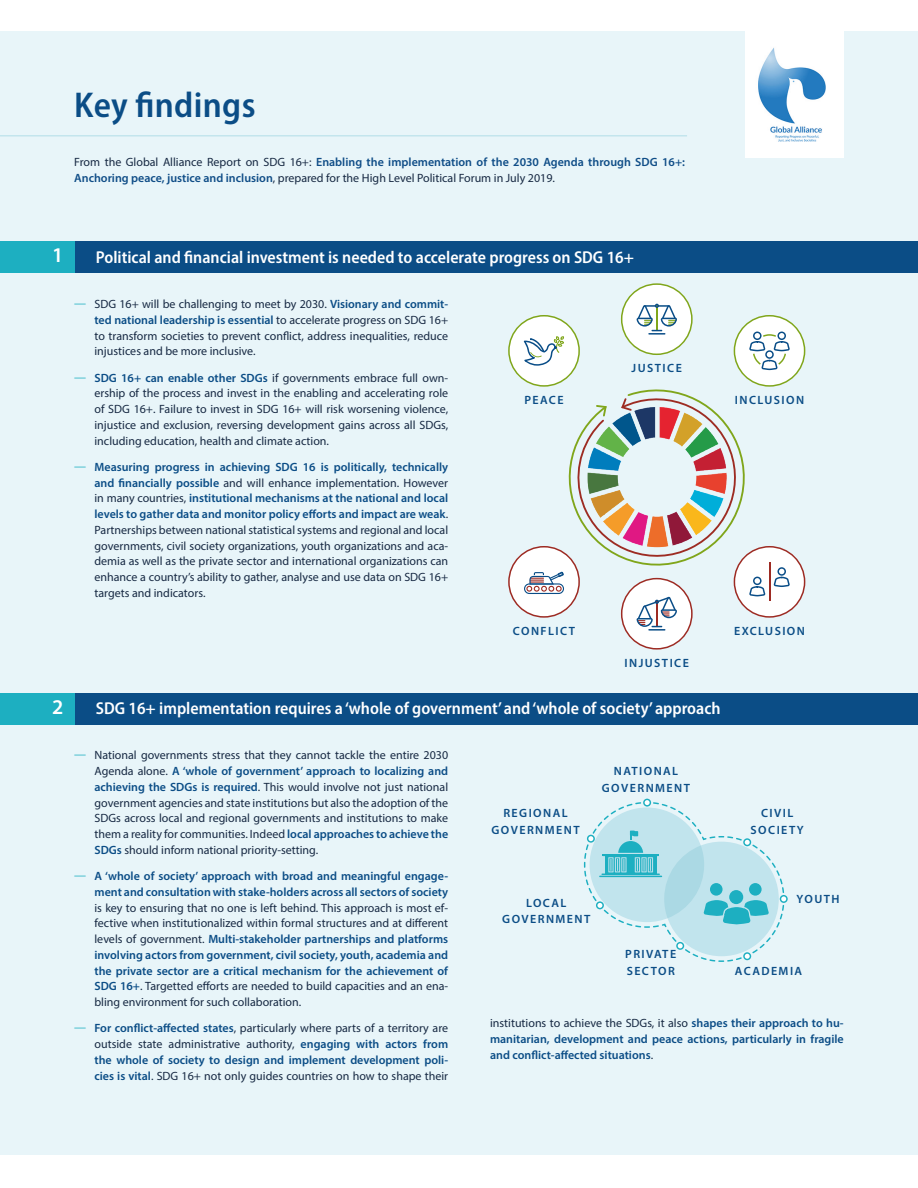
<style>
.page{position:relative;width:918px;height:1188px;background:#fff}
.page>*{position:absolute;margin:0;border:0;box-sizing:border-box;transform-origin:0 0}
.t1{font:600 semi-condensed 36px "Myriad Pro";letter-spacing:.01em;color:#0b4d86}
.t2{font:600 21px "Myriad Pro";color:#fff}
.t3{font:600 semi-condensed 17.25px "Myriad Pro";color:#fff}
.t4{font:12px/15.8px "Myriad Pro";color:#172943;text-align:justify}
.t5{font:600 12px/15.8px "Myriad Pro";letter-spacing:.005em;color:#0b4d86;text-align:right}
.t6{font:600 12px/15.8px "Myriad Pro";color:#0f4d87}
.t7{font:600 12px/16.5px "Myriad Pro";letter-spacing:.12em;color:#0b4d86;text-align:center}
.s1{font-weight:400;color:#172943}
.s2{color:#1dafc1}
.s3{font-weight:600;color:#0b4d86}
.s4{font-weight:400;color:#1dafc1}
</style>
<div class="page">
<div style="left:0;top:31px;width:918px;height:1124px;background:#e8f5f9"></div>
<div style="left:74px;top:242px;width:844px;height:31px;background:#0b4d86"></div>
<div style="left:74px;top:693px;width:844px;height:31px;background:#0b4d86"></div>
<div style="left:0;top:242px;width:74px;height:31px;background:#1dafc1"></div>
<div style="left:0;top:693px;width:74px;height:31px;background:#1dafc1"></div>
<svg style="left:508px;top:283px;width:297px;height:367px"></svg>
<div style="left:746px;top:31px;width:98px;height:127px;background:#fff"></div>
<img style="left:758px;top:47px;width:68px;height:95px">
<hr style="left:0;top:135px;width:687px;height:1px;background:#c3e5ed">
<svg style="left:584px;top:799px;width:204px;height:163px"></svg>
<h1 class="t1" style="left:74px;top:82px;width:183px">Key findings</h1>
<p class="t6" style="left:74px;top:154px;width:612px"><span class="s1">From the Global Alliance Report on SDG 16+:</span> Enabling the implementation of the 2030 Agenda through SDG 16+:<br>Anchoring peace, justice and inclusion<span class="s1">, prepared for the High Level Political Forum in July 2019.</span></p>
<h2 class="t2" style="left:52px;top:242px;width:13px">1</h2>
<h3 class="t3" style="left:96px;top:246px;width:540px">Political and financial investment is needed to accelerate progress on SDG 16+</h3>
<p class="t4" style="left:94px;top:296px;width:355px;text-indent:-20px"><span class="s2">—</span> SDG 16+ will be challenging to meet by 2030. <span class="s3">Visionary and commit&shy;ted national leadership is essential</span> to accelerate progress on SDG 16+ to transform societies to prevent conflict, address inequalities, reduce injustices and be more inclusive.</p>
<p class="t4" style="left:94px;top:369px;width:355px;text-indent:-20px"><span class="s2">—</span> <span class="s3">SDG 16+ can enable other SDGs</span> if governments embrace full own&shy;ership of the process and invest in the enabling and accelerating role of SDG 16+. Failure to invest in SDG 16+ will risk worsening violence, injustice and exclusion, reversing development gains across all SDGs, including education, health and climate action.</p>
<p class="t4" style="left:94px;top:459px;width:355px;text-indent:-20px"><span class="s2">—</span> <span class="s3">Measuring progress in achieving SDG 16 is politically, technically and financially possible</span> and will enhance implementation. However in many countries, <span class="s3">institutional mechanisms at the national and local levels to gather data and monitor policy efforts and impact are weak</span>.<br>Partnerships between national statistical systems and regional and local governments, civil society organizations, youth organizations and aca&shy;demia as well as the private sector and international organizations can enhance a country’s ability to gather, analyse and use data on SDG 16+ targets and indicators.</p>
<p class="t5" style="left:524px;top:392px;width:41px">PEACE</p>
<p class="t7" style="left:632px;top:360px;width:52px">JUSTICE</p>
<p class="t7" style="left:513px;top:622px;width:64px">CONFLICT</p>
<p class="t7" style="left:625px;top:654px;width:66px">INJUSTICE</p>
<h2 class="t2" style="left:52px;top:694px;width:13px">2</h2>
<h3 class="t3" style="left:96px;top:697px;width:626px">SDG 16+ implementation requires a ‘whole of government’ and ‘whole of society’ approach</h3>
<p class="t7" style="left:735px;top:391px;width:71px">INCLUSION</p>
<p class="t7" style="left:734px;top:622px;width:72px">EXCLUSION</p>
<p class="t4" style="left:94px;top:747px;width:355px;text-indent:-20px"><span class="s2">—</span> National governments stress that they cannot tackle the entire 2030<br>Agenda alone. <span class="s3">A ‘whole of government’ approach to localizing and achieving the SDGs is required</span>. This would involve not just national government agencies and state institutions but also the adoption of the SDGs across local and regional governments and institutions to make them a reality for communities. Indeed <span class="s3">local approaches to achieve the SDGs</span> should inform national priority-setting.</p>
<p class="t5" style="left:74px;top:868px;width:375px"><span class="s4">—</span> A ‘whole of society’ approach with broad and meaningful engage&shy;ment and consultation with stake-holders across all sectors of society</p>
<p class="t4" style="left:94px;top:900px;width:355px">is key to ensuring that no one is left behind. This approach is most ef&shy;fective when institutionalized within formal structures and at different levels of government. <span class="s3">Multi-stakeholder partnerships and platforms involving actors from government, civil society, youth, academia and the private sector are a critical mechanism for the achievement of SDG 16+</span>. Targetted efforts are needed to build capacities and an ena&shy;bling environment for such collaboration.</p>
<p class="t4" style="left:94px;top:1020px;width:355px;text-indent:-20px"><span class="s2">—</span> <span class="s3">For conflict-affected states</span>, particularly where parts of a territory are outside state administrative authority, <span class="s3">engaging with actors from the whole of society to design and implement development poli&shy;cies is vital</span>. SDG 16+ not only guides countries on how to shape their</p>
<p class="t5" style="left:490px;top:1015px;width:355px;text-align:justify"><span class="s1">institutions to achieve the SDGs, it also</span> shapes their approach to hu&shy;manitarian, development and peace actions, particularly in fragile and conflict-affected situations<span class="s1">.</span></p>
<p class="t7" style="left:602px;top:763px;width:90px">NATIONAL<br>GOVERNMENT</p>
<p class="t7" style="left:491px;top:805px;width:90px">REGIONAL<br>GOVERNMENT</p>
<p class="t7" style="left:751px;top:805px;width:55px">CIVIL<br>SOCIETY</p>
<p class="t5" style="left:797px;top:891px;width:44px">YOUTH</p>
<p class="t7" style="left:502px;top:894px;width:90px">LOCAL<br>GOVERNMENT</p>
<p class="t7" style="left:625px;top:946px;width:52px;text-align:left">PRIVATE<br>SECTOR</p>
<p class="t7" style="left:735px;top:962px;width:69px">ACADEMIA</p>
</div>
